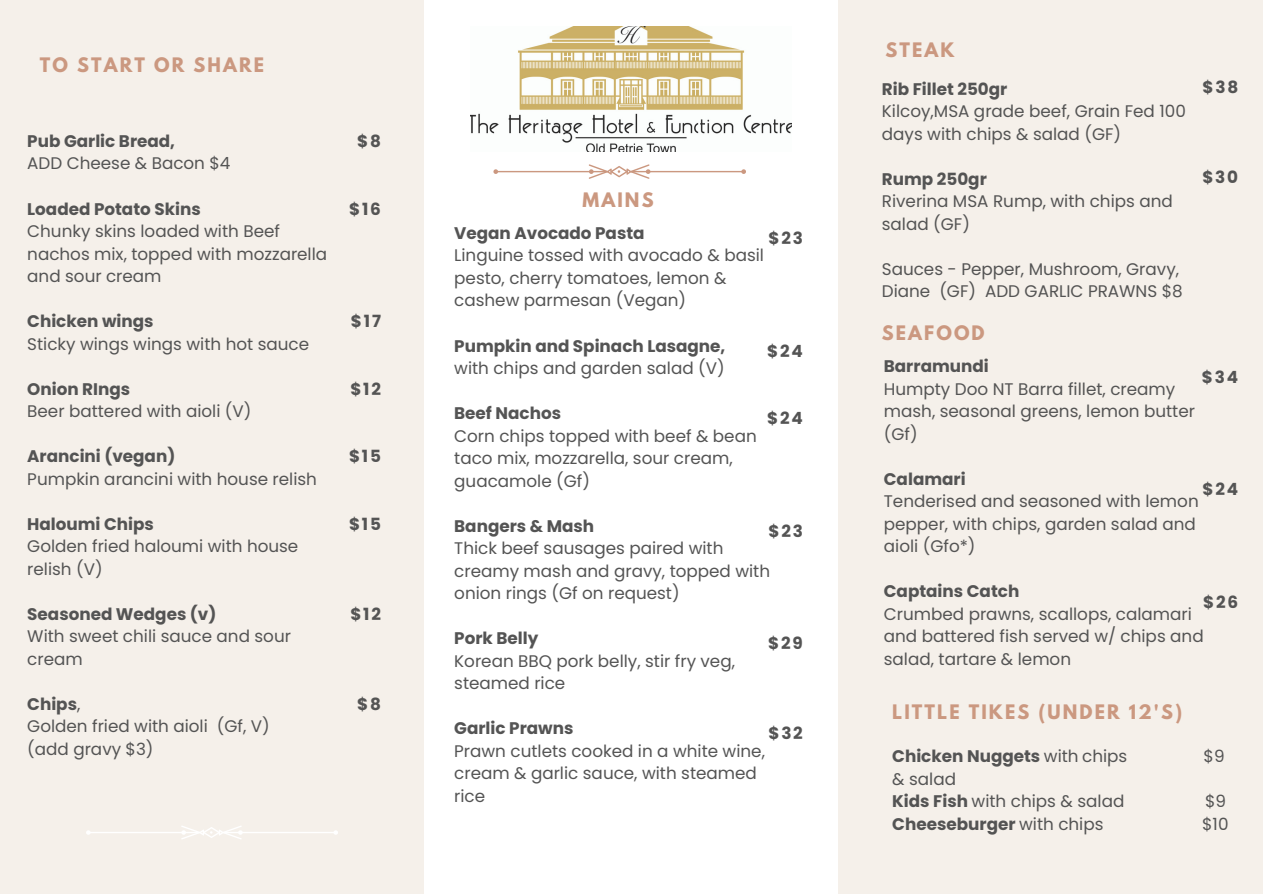
<style>
.page{position:relative;width:1263px;height:894px;background:#fff}
.page>*{position:absolute;margin:0;border:0;box-sizing:border-box;transform-origin:0 0}
.t1{font:700 17.7px "League Spartan";letter-spacing:.12em;color:#cb9880}
.t2{font:16.8px/22.5px "Poppins";color:#545454}
.t3{font:700 16.8px "Poppins";color:#545454}
.s1{font-weight:700}
.s2{font-weight:400}
</style>
<div class="page">
<div style="left:0;top:0;width:1263px;height:893px;background:#f5f0ea"></div>
<div style="left:425px;top:0;width:413px;height:893px;background:#fff"></div>
<img style="left:471px;top:27px;width:320px;height:125px">
<hr style="left:88px;top:831px;width:112px;height:2px;background:#fff">
<hr style="left:222px;top:831px;width:113px;height:2px;background:#fff">
<svg style="left:333px;top:830px;width:5px;height:4px"></svg>
<svg style="left:181px;top:826px;width:62px;height:13px"></svg>
<hr style="left:496px;top:171px;width:112px;height:1px;background:#cb9880">
<svg style="left:493px;top:169px;width:5px;height:5px"></svg>
<hr style="left:630px;top:171px;width:113px;height:1px;background:#cb9880">
<svg style="left:741px;top:169px;width:4px;height:5px"></svg>
<svg style="left:589px;top:164px;width:61px;height:14px"></svg>
<h1 class="t1" style="left:40px;top:56px;width:226px">TO START OR SHARE</h1>
<h3 class="t2" style="left:27px;top:130px;width:205px"><span class="s1">Pub Garlic Bread,<br></span>ADD Cheese &amp; Bacon $4</h3>
<h3 class="t2" style="left:27px;top:197px;width:301px"><span class="s1">Loaded Potato Skins<br></span>Chunky skins loaded with Beef nachos mix, topped with mozzarella and sour cream</h3>
<h3 class="t2" style="left:27px;top:310px;width:283px"><span class="s1">Chicken wings<br></span>Sticky wings wings with hot sauce</h3>
<h3 class="t2" style="left:27px;top:377px;width:226px"><span class="s1">Onion RIngs<br></span>Beer battered with aioli (V)</h3>
<h3 class="t2" style="left:27px;top:445px;width:291px"><span class="s1">Arancini (vegan)<br></span>Pumpkin arancini with house relish</h3>
<h3 class="t2" style="left:27px;top:512px;width:273px"><span class="s1">Haloumi Chips<br></span>Golden fried haloumi with house relish (V)</h3>
<h3 class="t2" style="left:27px;top:602px;width:265px"><span class="s1">Seasoned Wedges (v)<br></span>With sweet chili sauce and sour cream</h3>
<h3 class="t2" style="left:27px;top:692px;width:244px"><span class="s1">Chips</span>,<br>Golden fried with aioli (Gf, V) (add gravy $3)</h3>
<h2 class="t3" style="left:357px;top:129px;width:25px">$8</h2>
<h2 class="t3" style="left:349px;top:197px;width:33px">$16</h2>
<h2 class="t3" style="left:351px;top:309px;width:32px">$17</h2>
<h2 class="t3" style="left:350px;top:377px;width:32px">$12</h2>
<h2 class="t3" style="left:349px;top:444px;width:33px">$15</h2>
<h2 class="t3" style="left:349px;top:512px;width:33px">$15</h2>
<h2 class="t3" style="left:350px;top:602px;width:32px">$12</h2>
<h2 class="t3" style="left:357px;top:692px;width:25px">$8</h2>
<h1 class="t1" style="left:583px;top:191px;width:73px">MAINS</h1>
<h1 class="t2" style="left:454px;top:222px;width:311px"><span class="s1">Vegan Avocado Pasta<br></span>Linguine tossed with avocado &amp; basil pesto, cherry tomatoes, lemon &amp; cashew parmesan (Vegan)</h1>
<h3 class="t2" style="left:454px;top:334px;width:273px"><span class="s1">Pumpkin and Spinach Lasagne, </span>with chips and garden salad (V)</h3>
<h3 class="t2" style="left:454px;top:402px;width:304px"><span class="s1">Beef Nachos<br></span>Corn chips topped with beef &amp; bean taco mix, mozzarella, sour cream, guacamole (Gf)</h3>
<h3 class="t2" style="left:454px;top:514px;width:317px"><span class="s1">Bangers &amp; Mash<br></span>Thick beef sausages paired with creamy mash and gravy, topped with onion rings (Gf on request)</h3>
<h3 class="t2" style="left:454px;top:627px;width:282px"><span class="s1">Pork Belly<br></span>Korean BBQ pork belly, stir fry veg, steamed rice</h3>
<h3 class="t2" style="left:454px;top:717px;width:312px"><span class="s1">Garlic Prawns<br></span>Prawn cutlets cooked in a white wine, cream &amp; garlic sauce, with steamed rice</h3>
<h3 class="t3" style="left:768px;top:226px;width:36px">$23</h3>
<h2 class="t3" style="left:767px;top:339px;width:37px">$24</h2>
<h2 class="t3" style="left:767px;top:406px;width:37px">$24</h2>
<h2 class="t3" style="left:768px;top:519px;width:36px">$23</h2>
<h2 class="t3" style="left:768px;top:631px;width:36px">$29</h2>
<h2 class="t3" style="left:768px;top:721px;width:36px">$32</h2>
<h2 class="t1" style="left:885px;top:41px;width:70px">STEAK</h2>
<h3 class="t2" style="left:882px;top:77px;width:306px"><span class="s1">Rib Fillet 250gr<br></span>Kilcoy,MSA grade beef, Grain Fed 100 days with chips &amp; salad (GF)</h3>
<h3 class="t2" style="left:882px;top:167px;width:292px"><span class="s1">Rump 250gr<br></span>Riverina MSA Rump, with chips and salad (GF)</h3>
<h3 class="t2" style="left:882px;top:257px;width:302px">Sauces - Pepper, Mushroom, Gravy,<br>Diane (GF) ADD GARLIC PRAWNS $8</h3>
<h2 class="t3" style="left:1202px;top:76px;width:37px">$38</h2>
<h2 class="t3" style="left:1202px;top:166px;width:37px">$30</h2>
<h1 class="t1" style="left:882px;top:324px;width:104px">SEAFOOD</h1>
<h3 class="t2" style="left:884px;top:355px;width:313px"><span class="s1">Barramundi<br></span>Humpty Doo NT Barra fillet, creamy mash, seasonal greens, lemon butter (Gf)</h3>
<h3 class="t2" style="left:884px;top:467px;width:316px"><span class="s1">Calamari<br></span>Tenderised and seasoned with lemon pepper, with chips, garden salad and aioli (Gfo*)</h3>
<h3 class="t2" style="left:884px;top:580px;width:321px"><span class="s1">Captains Catch<br></span>Crumbed prawns, scallops, calamari and battered fish served w/ chips and salad, tartare &amp; lemon</h3>
<h2 class="t3" style="left:1202px;top:365px;width:38px">$34</h2>
<h2 class="t3" style="left:1202px;top:477px;width:37px">$24</h2>
<h2 class="t3" style="left:1203px;top:590px;width:37px">$26</h2>
<h3 class="t1" style="left:892px;top:703px;width:291px">LITTLE TIKES (UNDER 12'S)</h3>
<p class="t3" style="left:892px;top:744px;width:237px">Chicken Nuggets <span class="s2">with chips</span></p>
<p class="t2" style="left:1204px;top:744px;width:23px">$9</p>
<p class="t2" style="left:892px;top:767px;width:234px">&amp; salad<br><span class="s1">Kids Fish</span> with chips &amp; salad</p>
<p class="t2" style="left:1205px;top:789px;width:23px">$9</p>
<p class="t3" style="left:892px;top:811px;width:213px">Cheeseburger <span class="s2">with chips</span></p>
<p class="t2" style="left:1202px;top:812px;width:28px">$10</p>
</div>
